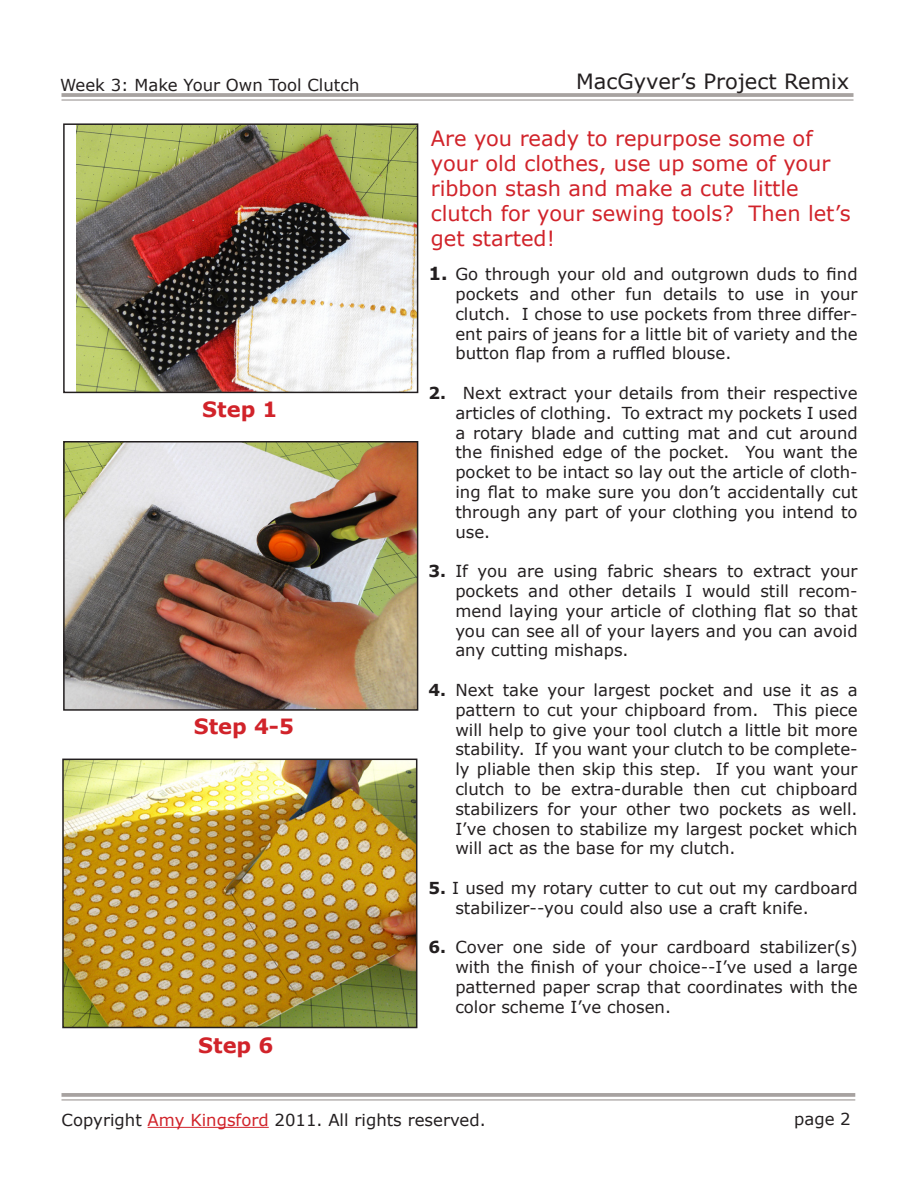
<style>
.page{position:relative;width:918px;height:1188px;background:#fff}
.page>*{position:absolute;margin:0;border:0;box-sizing:border-box;transform-origin:0 0}
.t1{font:21px/25.2px "Verdana";color:#d1232a}
.t2{font:21px "Verdana";color:#231f20}
.t3{font:700 21px "Verdana";color:#d1232a}
.t4{font:16.5px/19.8px "Verdana";color:#231f20;text-align:justify}
.s1{font-weight:700;font-size:18px}
.s2{font-weight:700}
.s3{color:#d1232a}
</style>
<div class="page">
<svg style="left:62px;top:1093px;width:793px;height:4px;background:#aca7a5"></svg>
<hr style="left:62px;top:1099px;width:793px;height:2px;background:#a7a2a0">
<hr style="left:62px;top:93px;width:792px;height:4px;background:#afaba9">
<hr style="left:62px;top:99px;width:792px;height:2px;background:#a7a2a0">
<hr style="left:148px;top:1127px;width:121px;height:1px;background:#d1232a">
<img style="left:77px;top:126px;width:338px;height:264px">
<div style="left:63px;top:123px;width:355px;height:270px;border:2px solid #231f20"></div>
<img style="left:66px;top:444px;width:349px;height:264px">
<div style="left:63px;top:441px;width:355px;height:270px;border:2px solid #231f20"></div>
<img style="left:65px;top:762px;width:349px;height:263px">
<div style="left:62px;top:759px;width:355px;height:269px;border:2px solid #231f20"></div>
<p class="t4" style="left:60px;top:75px;width:301px">Week 3: Make Your Own Tool Clutch</p>
<p class="t2" style="left:576px;top:67px;width:275px">MacGyver’s Project Remix</p>
<p class="t3" style="left:202px;top:394px;width:77px">Step 1</p>
<p class="t3" style="left:194px;top:712px;width:102px">Step 4-5</p>
<p class="t3" style="left:198px;top:1030px;width:77px">Step 6</p>
<p class="t1" style="left:431px;top:125px;width:421px">Are you ready to repurpose some of your old clothes, use up some of your ribbon stash and make a cute little clutch for your sewing tools? Then let’s get started!</p>
<p class="t4" style="left:455px;top:264px;width:404px;text-indent:-27px"><span class="s1">1.</span> Go through your old and outgrown duds to find pockets and other fun details to use in your clutch. I chose to use pockets from three differ&shy;ent pairs of jeans for a little bit of variety and the button flap from a ruffled blouse.</p>
<p class="t4" style="left:455px;top:383px;width:404px;text-indent:-27px"><span class="s2">2.</span> Next extract your details from their respective articles of clothing. To extract my pockets I used a rotary blade and cutting mat and cut around the finished edge of the pocket. You want the pocket to be intact so lay out the article of cloth&shy;ing flat to make sure you don’t accidentally cut through any part of your clothing you intend to use.</p>
<p class="t4" style="left:455px;top:561px;width:404px;text-indent:-27px"><span class="s2">3.</span> If you are using fabric shears to extract your pockets and other details I would still recom&shy;mend laying your article of clothing flat so that you can see all of your layers and you can avoid any cutting mishaps.</p>
<p class="t4" style="left:455px;top:680px;width:404px;text-indent:-27px"><span class="s2">4.</span> Next take your largest pocket and use it as a pattern to cut your chipboard from. This piece will help to give your tool clutch a little bit more stability. If you want your clutch to be complete&shy;ly pliable then skip this step. If you want your clutch to be extra-durable then cut chipboard stabilizers for your other two pockets as well.<br>I’ve chosen to stabilize my largest pocket which will act as the base for my clutch.</p>
<p class="t4" style="left:455px;top:878px;width:404px;text-indent:-27px"><span class="s2">5.</span> I used my rotary cutter to cut out my cardboard stabilizer--you could also use a craft knife.</p>
<p class="t4" style="left:455px;top:937px;width:404px;text-indent:-27px"><span class="s2">6.</span> Cover one side of your cardboard stabilizer(s) with the finish of your choice--I’ve used a large patterned paper scrap that coordinates with the color scheme I’ve chosen.</p>
<p class="t4" style="left:62px;top:1110px;width:426px">Copyright <span class="s3">Amy Kingsford</span> 2011. All rights reserved.</p>
<p class="t4" style="left:794px;top:1109px;width:58px">page 2</p>
</div>
